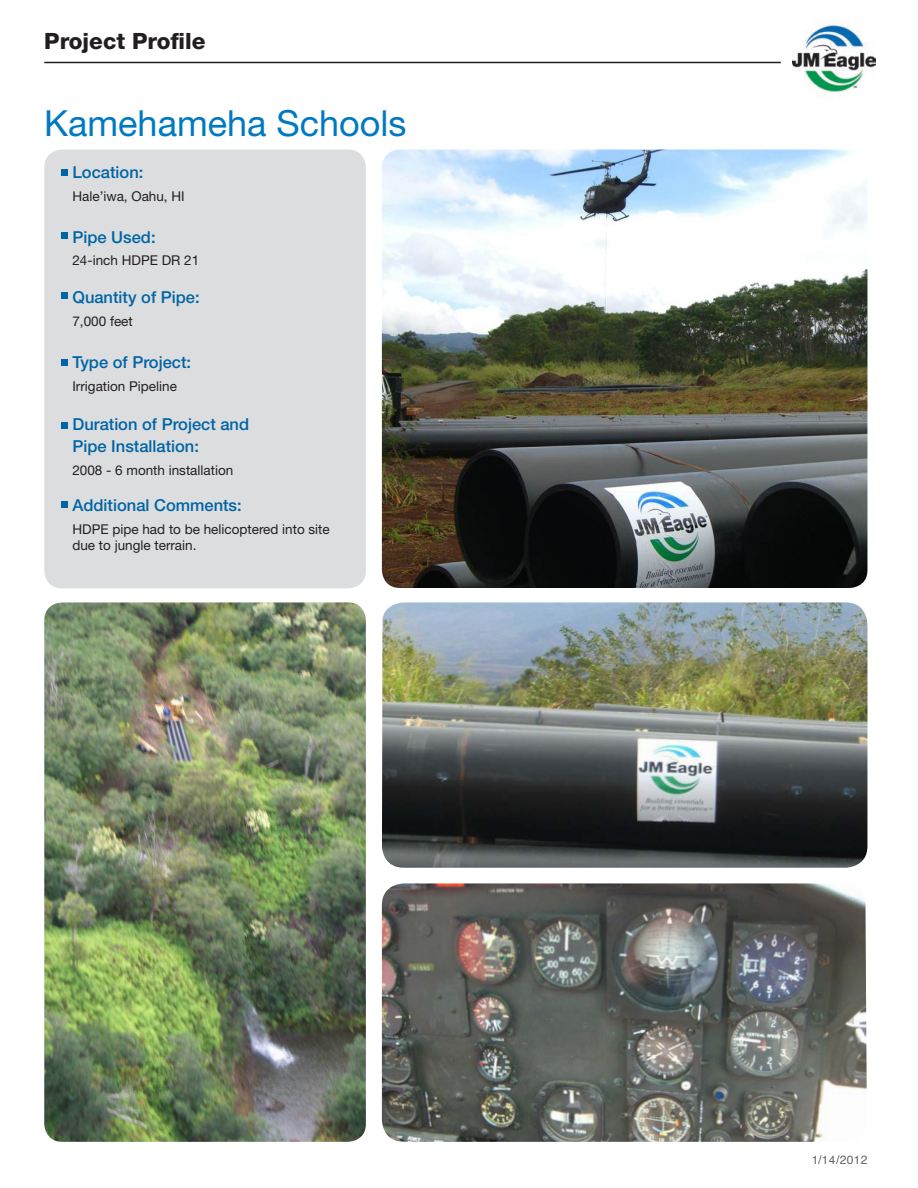
<style>
.page{position:relative;width:918px;height:1188px;background:#fff}
.page>*{position:absolute;margin:0;border:0;box-sizing:border-box;transform-origin:0 0}
.t1{font:36px "Helvetica Neue";color:#0079c2}
.t2{font:800 22.5px "Helvetica Neue";color:#231f20}
.t3{font:500 16.5px "Helvetica Neue LT Std";color:#0065a4}
.t4{font:13.5px/16.2px "Helvetica Neue";color:#231f20}
.t5{font:12px "Helvetica";letter-spacing:.03em;color:#231f20}
</style>
<div class="page">
<img style="left:382px;top:150px;width:485px;height:438px">
<img style="left:382px;top:602px;width:485px;height:266px">
<img style="left:793px;top:24px;width:83px;height:69px">
<div style="left:44px;top:150px;width:322px;height:438px;background:#dcdddf;border-radius:18px"></div>
<img style="left:44px;top:602px;width:322px;height:540px">
<div style="left:61px;top:170px;width:7px;height:6px;background:#0065a4"></div>
<div style="left:61px;top:232px;width:7px;height:7px;background:#0065a4"></div>
<div style="left:61px;top:293px;width:7px;height:6px;background:#0065a4"></div>
<div style="left:61px;top:359px;width:7px;height:7px;background:#0065a4"></div>
<div style="left:61px;top:422px;width:7px;height:6px;background:#0065a4"></div>
<hr style="left:44px;top:62px;width:737px;height:1px;background:#231f20">
<img style="left:382px;top:883px;width:485px;height:259px">
<div style="left:61px;top:501px;width:7px;height:6px;background:#0065a4"></div>
<p class="t2" style="left:44px;top:27px;width:163px">Project Profile</p>
<p class="t1" style="left:44px;top:102px;width:364px">Kamehameha Schools</p>
<p class="t3" style="left:72px;top:162px;width:72px">Location:</p>
<p class="t4" style="left:72px;top:188px;width:114px">Hale’iwa, Oahu, HI</p>
<p class="t3" style="left:72px;top:227px;width:85px">Pipe Used:</p>
<p class="t4" style="left:72px;top:252px;width:128px">24-inch HDPE DR 21</p>
<p class="t3" style="left:72px;top:288px;width:129px">Quantity of Pipe:</p>
<p class="t4" style="left:72px;top:313px;width:62px">7,000 feet</p>
<p class="t3" style="left:72px;top:352px;width:120px">Type of Project:</p>
<p class="t4" style="left:72px;top:377px;width:106px">Irrigation Pipeline</p>
<p class="t3" style="left:72px;top:414px;width:178px">Duration of Project and</p>
<p class="t3" style="left:72px;top:436px;width:128px">Pipe Installation:</p>
<p class="t4" style="left:72px;top:462px;width:162px">2008 - 6 month installation</p>
<p class="t3" style="left:72px;top:495px;width:171px">Additional Comments:</p>
<p class="t4" style="left:72px;top:521px;width:259px">HDPE pipe had to be helicoptered into site due to jungle terrain.</p>
<p class="t5" style="left:811px;top:1150px;width:58px">1/14/2012</p>
</div>
